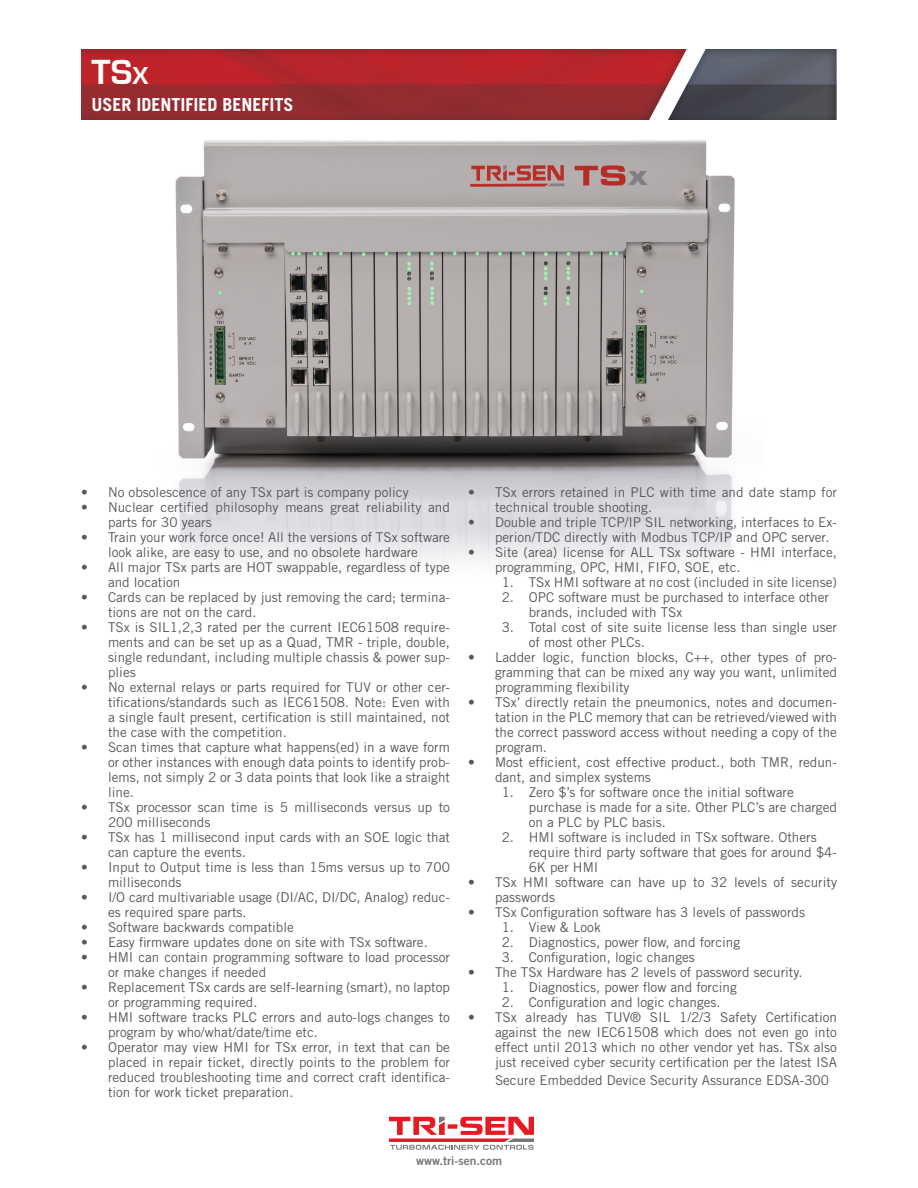
<style>
.page{position:relative;width:918px;height:1188px;background:#fff}
.page>*{position:absolute;margin:0;border:0;box-sizing:border-box;transform-origin:0 0}
.t1{font:700 36px "Eurostile";color:#fff}
.t2{font:700 18px "Trade Gothic LT Std";color:#fff}
.Paragraph_header{font:13.5px/15px "Trade Gothic LT Std";color:#57585a}
.t3{font:12px "Trade Gothic LT Std Bd 2";color:#76787b}
.s1{font-size:25.2px}
</style>
<div class="page">
<img style="left:81px;top:50px;width:756px;height:69px">
<svg style="left:389px;top:1117px;width:145px;height:33px"></svg>
<img style="left:175px;top:140px;width:560px;height:423px">
<p class="t1" style="left:91px;top:53px;width:58px">TS<span class="s1">x</span></p>
<p class="t2" style="left:91px;top:94px;width:204px">USER IDENTIFIED BENEFITS</p>
<p class="Paragraph_header" style="left:81px;top:485px;width:329px">• No obsolescence of any TSx part is company policy</p>
<p class="Paragraph_header" style="left:108px;top:500px;width:344px;text-indent:-27px">• Nuclear certified philosophy means great reliability and parts for 30 years</p>
<p class="Paragraph_header" style="left:81px;top:530px;width:371px;text-align:center">• Train your work force once! All the versions of TSx software look alike, are easy to use, and no obsolete hardware</p>
<p class="Paragraph_header" style="left:108px;top:560px;width:344px;text-indent:-27px">• All major TSx parts are HOT swappable, regardless of type and location</p>
<p class="Paragraph_header" style="left:108px;top:590px;width:344px;text-indent:-27px">• Cards can be replaced by just removing the card; termina&shy;tions are not on the card.</p>
<p class="Paragraph_header" style="left:108px;top:620px;width:344px;text-align:justify;text-indent:-27px">• TSx is SIL1,2,3 rated per the current IEC61508 require&shy;ments and can be set up as a Quad, TMR - triple, double, single redundant, including multiple chassis &amp; power sup&shy;plies</p>
<p class="Paragraph_header" style="left:108px;top:680px;width:344px;text-align:justify;text-indent:-27px">• No external relays or parts required for TUV or other cer&shy;tifications/standards such as IEC61508. Note: Even with a single fault present, certification is still maintained, not the case with the competition.</p>
<p class="Paragraph_header" style="left:108px;top:740px;width:344px;text-align:justify;text-indent:-27px">• Scan times that capture what happens(ed) in a wave form or other instances with enough data points to identify prob&shy;lems, not simply 2 or 3 data points that look like a straight line.</p>
<p class="Paragraph_header" style="left:108px;top:800px;width:343px;text-indent:-27px">• TSx processor scan time is 5 milliseconds versus up to<br>200 milliseconds</p>
<p class="Paragraph_header" style="left:108px;top:830px;width:343px;text-indent:-27px">• TSx has 1 millisecond input cards with an SOE logic that can capture the events.</p>
<p class="Paragraph_header" style="left:108px;top:860px;width:344px;text-indent:-27px">• Input to Output time is less than 15ms versus up to 700 milliseconds</p>
<p class="Paragraph_header" style="left:108px;top:890px;width:344px;text-indent:-27px">• I/O card multivariable usage (DI/AC, DI/DC, Analog) reduc&shy;es required spare parts.</p>
<p class="Paragraph_header" style="left:81px;top:920px;width:214px">• Software backwards compatible</p>
<p class="Paragraph_header" style="left:81px;top:935px;width:348px">• Easy firmware updates done on site with TSx software.</p>
<p class="Paragraph_header" style="left:108px;top:950px;width:343px;text-indent:-27px">• HMI can contain programming software to load processor or make changes if needed</p>
<p class="Paragraph_header" style="left:108px;top:980px;width:343px;text-indent:-27px">• Replacement TSx cards are self-learning (smart), no laptop or programming required.</p>
<p class="Paragraph_header" style="left:108px;top:1010px;width:343px;text-indent:-27px">• HMI software tracks PLC errors and auto-logs changes to program by who/what/date/time etc.</p>
<p class="Paragraph_header" style="left:108px;top:1040px;width:344px;text-align:justify;text-indent:-27px">• Operator may view HMI for TSx error, in text that can be placed in repair ticket, directly points to the problem for reduced troubleshooting time and correct craft identifica&shy;tion for work ticket preparation.</p>
<p class="Paragraph_header" style="left:495px;top:485px;width:343px;text-indent:-27px">• TSx errors retained in PLC with time and date stamp for technical trouble shooting.</p>
<p class="Paragraph_header" style="left:495px;top:515px;width:344px;text-indent:-27px">• Double and triple TCP/IP SIL networking, interfaces to Ex&shy;perion/TDC directly with Modbus TCP/IP and OPC server.</p>
<p class="Paragraph_header" style="left:495px;top:545px;width:344px;text-indent:-27px">• Site (area) license for ALL TSx software - HMI interface, programming, OPC, HMI, FIFO, SOE, etc.</p>
<p class="Paragraph_header" style="left:502px;top:575px;width:337px">1. TSx HMI software at no cost (included in site license)</p>
<p class="Paragraph_header" style="left:529px;top:590px;width:302px;text-indent:-27px">2. OPC software must be purchased to interface other brands, included with TSx</p>
<p class="Paragraph_header" style="left:529px;top:620px;width:310px;text-indent:-27px">3. Total cost of site suite license less than single user of most other PLCs.</p>
<p class="Paragraph_header" style="left:495px;top:650px;width:344px;text-align:justify;text-indent:-27px">• Ladder logic, function blocks, C++, other types of pro&shy;gramming that can be mixed any way you want, unlimited programming flexibility</p>
<p class="Paragraph_header" style="left:495px;top:695px;width:344px;text-align:justify;text-indent:-27px">• TSx’ directly retain the pneumonics, notes and documen&shy;tation in the PLC memory that can be retrieved/viewed with the correct password access without needing a copy of the program.</p>
<p class="Paragraph_header" style="left:495px;top:755px;width:344px;text-indent:-27px">• Most efficient, cost effective product., both TMR, redun&shy;dant, and simplex systems</p>
<p class="Paragraph_header" style="left:529px;top:785px;width:310px;text-indent:-27px">1. Zero $’s for software once the initial software purchase is made for a site. Other PLC’s are charged on a PLC by PLC basis.</p>
<p class="Paragraph_header" style="left:529px;top:830px;width:310px;text-indent:-27px">2. HMI software is included in TSx software. Others require third party software that goes for around $4-<br>6K per HMI</p>
<p class="Paragraph_header" style="left:495px;top:875px;width:344px;text-indent:-27px">• TSx HMI software can have up to 32 levels of security passwords</p>
<p class="Paragraph_header" style="left:468px;top:905px;width:339px">• TSx Configuration software has 3 levels of passwords</p>
<p class="Paragraph_header" style="left:502px;top:920px;width:101px">1. View &amp; Look</p>
<p class="Paragraph_header" style="left:502px;top:935px;width:240px">2. Diagnostics, power flow, and forcing</p>
<p class="Paragraph_header" style="left:502px;top:950px;width:195px">3. Configuration, logic changes</p>
<p class="Paragraph_header" style="left:468px;top:965px;width:336px">• The TSx Hardware has 2 levels of password security.</p>
<p class="Paragraph_header" style="left:502px;top:980px;width:237px">1. Diagnostics, power flow and forcing</p>
<p class="Paragraph_header" style="left:502px;top:995px;width:221px">2. Configuration and logic changes.</p>
<p class="Paragraph_header" style="left:495px;top:1010px;width:344px;text-align:justify;text-indent:-27px">• TSx already has TUV® SIL 1/2/3 Safety Certification against the new IEC61508 which does not even go into effect until 2013 which no other vendor yet has. TSx also just received cyber security certification per the latest ISA</p>
<p class="Paragraph_header" style="left:495px;top:1073px;width:336px">Secure Embedded Device Security Assurance EDSA-300</p>
<p class="t3" style="left:416px;top:1153px;width:87px">www.tri-sen.com</p>
</div>
